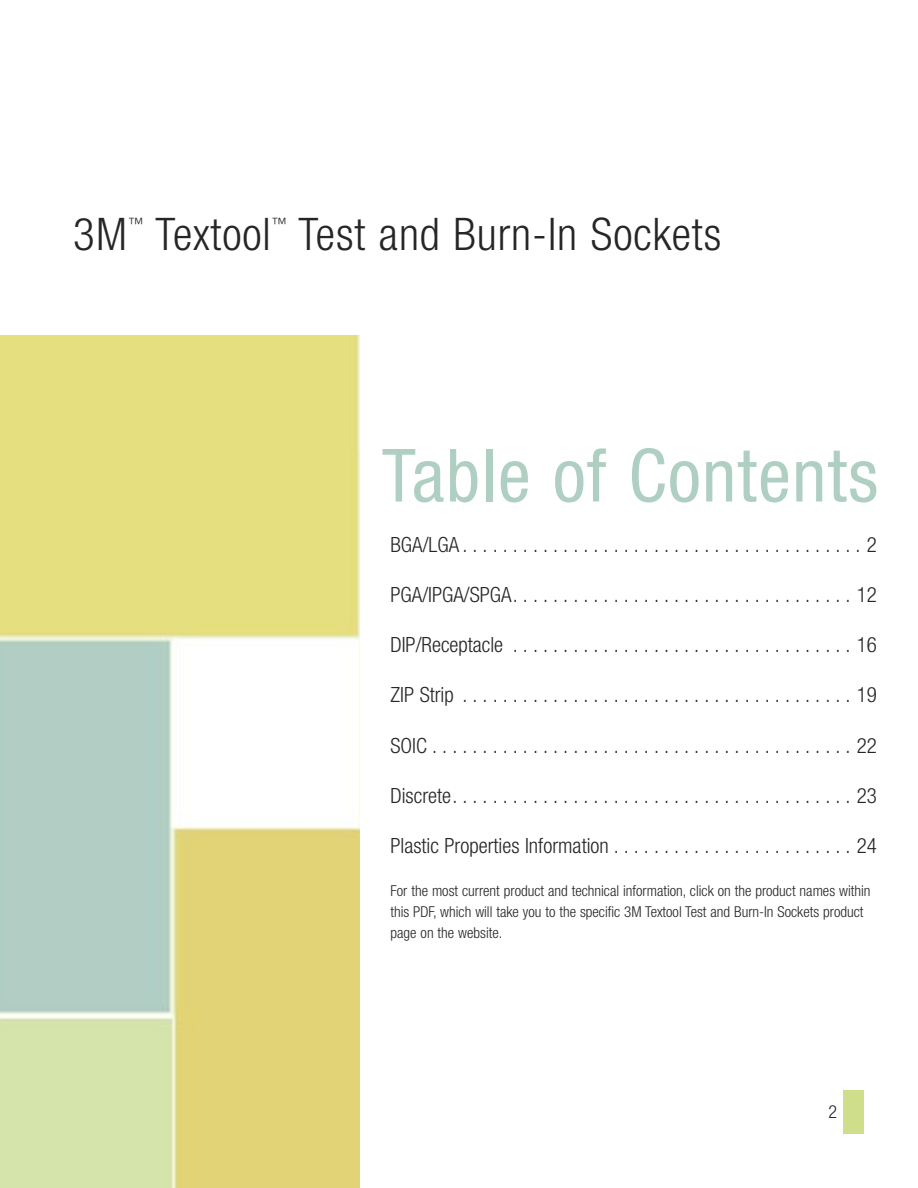
<style>
.page{position:relative;width:918px;height:1188px;background:#fff}
.page>*{position:absolute;margin:0;border:0;box-sizing:border-box;transform-origin:0 0}
.t1{font:condensed 73.5px "Helvetica Neue";letter-spacing:.02em;color:#b0cfc3}
.t2{font:300 condensed 45px "Helvetica Neue";letter-spacing:.02em;color:#272525}
.t3{font:300 condensed 21px "Helvetica Neue";color:#272525}
.t4{font:300 condensed 18px "Helvetica Neue";color:#272525}
.t5{font:300 condensed 15.75px "Helvetica Neue";color:#272525}
.t6{font:300 condensed 15px/21px "Helvetica Neue";color:#272525}
</style>
<div class="page">
<div style="left:844px;top:1091px;width:20px;height:43px;background:#cede8a"></div>
<img style="left:0;top:336px;width:360px;height:852px">
<h2 class="t2" style="left:73px;top:208px;width:55px">3M</h2>
<p class="t5" style="left:128px;top:214px;width:17px">™</p>
<h2 class="t2" style="left:155px;top:208px;width:117px">Textool</h2>
<p class="t5" style="left:272px;top:214px;width:17px">™</p>
<h2 class="t2" style="left:298px;top:208px;width:424px">Test and Burn-In Sockets</h2>
<h1 class="t1" style="left:382px;top:433px;width:498px">Table of Contents</h1>
<p class="t3" style="left:390px;top:532px;width:488px">BGA/LGA . . . . . . . . . . . . . . . . . . . . . . . . . . . . . . . . . . . . . . . . 2</p>
<p class="t3" style="left:390px;top:583px;width:488px">PGA/IPGA/SPGA . . . . . . . . . . . . . . . . . . . . . . . . . . . . . . . . . . 12</p>
<p class="t3" style="left:390px;top:633px;width:488px">DIP/Receptacle . . . . . . . . . . . . . . . . . . . . . . . . . . . . . . . . . . 16</p>
<p class="t3" style="left:390px;top:683px;width:488px">ZIP Strip . . . . . . . . . . . . . . . . . . . . . . . . . . . . . . . . . . . . . . . 19</p>
<p class="t3" style="left:390px;top:733px;width:488px">SOIC . . . . . . . . . . . . . . . . . . . . . . . . . . . . . . . . . . . . . . . . . . 22</p>
<p class="t3" style="left:390px;top:784px;width:488px">Discrete . . . . . . . . . . . . . . . . . . . . . . . . . . . . . . . . . . . . . . . . 23</p>
<p class="t3" style="left:390px;top:834px;width:488px">Plastic Properties Information . . . . . . . . . . . . . . . . . . . . . . . . 24</p>
<p class="t6" style="left:390px;top:880px;width:481px">For the most current product and technical information, click on the product names within this PDF, which will take you to the specific 3M Textool Test and Burn-In Sockets product page on the website.</p>
<p class="t4" style="left:828px;top:1101px;width:10px">2</p>
</div>
